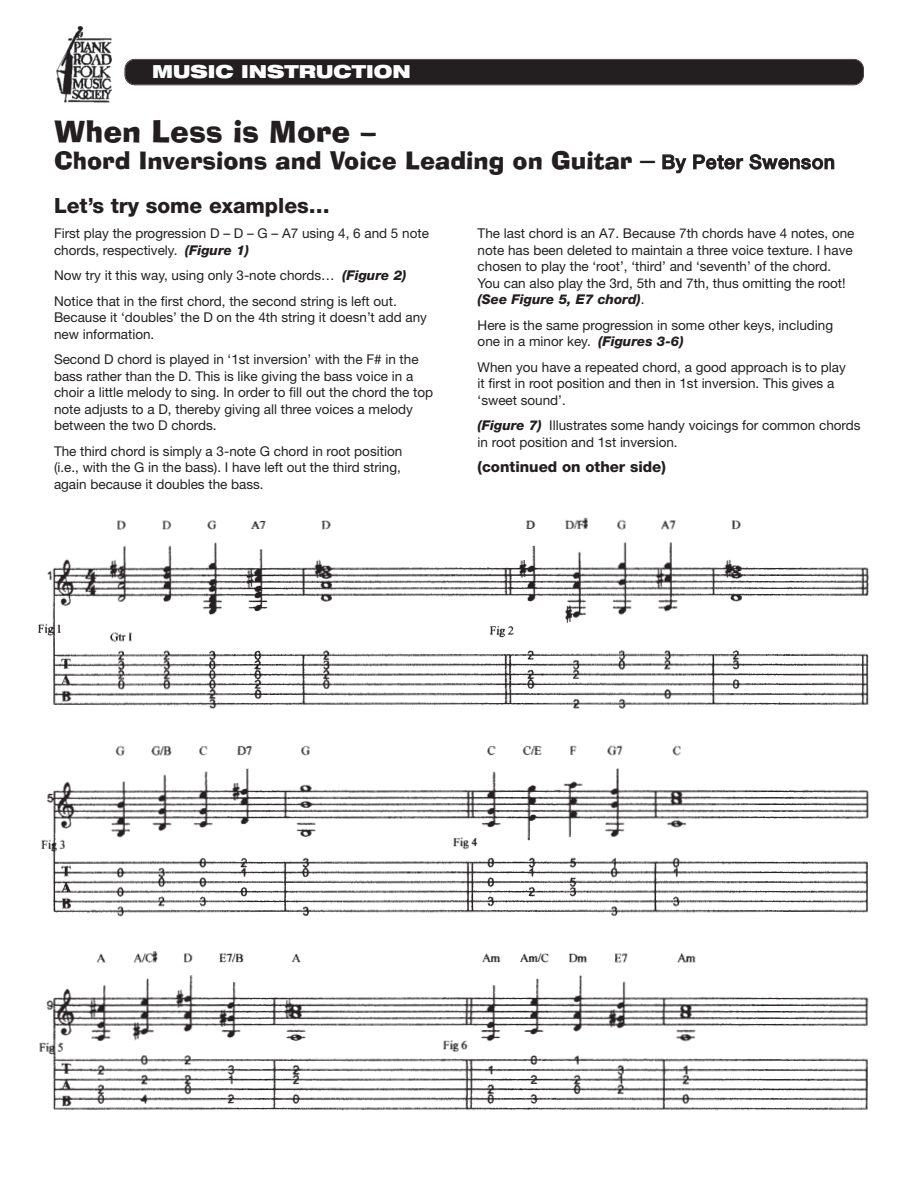
<style>
.page{position:relative;width:918px;height:1188px;background:#fff}
.page>*{position:absolute;margin:0;border:0;box-sizing:border-box;transform-origin:0 0}
.t1{font:30px "Ad Lib BT";color:#231f20}
.t2{font:24px "Ad Lib BT";color:#231f20}
.t3{font:800 21px "Helvetica Neue";color:#231f20}
.t4{font:900 expanded 18px "Helvetica Neue";color:#fff}
.t5{font:800 15px "Helvetica Neue";color:#231f20}
.t6{font:13.5px/16.5px "Helvetica Neue";color:#231f20}
.s1{font-family:"Times";font-weight:600;font-size:30px}
.s2{font-family:"Helvetica Neue";font-weight:500;font-size:19.5px}
.s3{font-weight:800;font-style:italic}
</style>
<div class="page">
<img style="left:57px;top:26px;width:54px;height:77px">
<div style="left:125px;top:60px;width:738px;height:25px;background:#231f20;border-radius:10px"></div>
<div style="left:124px;top:59px;width:740px;height:26px;border:2px solid #231f20;border-radius:10px"></div>
<img style="left:37px;top:517px;width:832px;height:594px">
<h3 class="t4" style="left:152px;top:65px;width:260px">MUSIC INSTRUCTION</h3>
<h1 class="t1" style="left:54px;top:120px;width:323px">When Less is More –</h1>
<h2 class="t2" style="left:54px;top:151px;width:782px">Chord Inversions and Voice Leading on Guitar <span class="s1">–</span> <span class="s2">By Peter Swenson</span></h2>
<h3 class="t3" style="left:54px;top:198px;width:277px">Let’s try some examples…</h3>
<p class="t6" style="left:54px;top:227px;width:376px">First play the progression D – D – G – A7 using 4, 6 and 5 note chords, respectively. <span class="s3">(Figure 1)</span></p>
<p class="t6" style="left:54px;top:264px;width:354px;line-height:25.5px">Now try it this way, using only 3-note chords… <span class="s3">(Figure 2)<br></span>Notice that in the first chord, the second string is left out.</p>
<p class="t6" style="left:54px;top:311px;width:375px">Because it ‘doubles’ the D on the 4th string it doesn’t add any new information.</p>
<p class="t6" style="left:54px;top:353px;width:381px">Second D chord is played in ‘1st inversion’ with the F# in the bass rather than the D. This is like giving the bass voice in a choir a little melody to sing. In order to fill out the chord the top note adjusts to a D, thereby giving all three voices a melody between the two D chords.</p>
<p class="t6" style="left:54px;top:444px;width:350px;text-align:justify">The third chord is simply a 3-note G chord in root position (i.e., with the G in the bass). I have left out the third string, again because it doubles the bass.</p>
<p class="t6" style="left:478px;top:227px;width:378px">The last chord is an A7. Because 7th chords have 4 notes, one note has been deleted to maintain a three voice texture. I have chosen to play the ‘root’, ‘third’ and ‘seventh’ of the chord.<br>You can also play the 3rd, 5th and 7th, thus omitting the root! <span class="s3">(See Figure 5, E7 chord)</span>.</p>
<p class="t6" style="left:478px;top:318px;width:357px">Here is the same progression in some other keys, including one in a minor key. <span class="s3">(Figures 3-6)</span></p>
<p class="t6" style="left:478px;top:360px;width:370px">When you have a repeated chord, a good approach is to play it first in root position and then in 1st inversion. This gives a ‘sweet sound’.</p>
<p class="t6" style="left:478px;top:419px;width:385px"><span class="s3">(Figure 7)</span> Illustrates some handy voicings for common chords in root position and 1st inversion.</p>
<p class="t5" style="left:478px;top:462px;width:190px">(continued on other side)</p>
</div>
